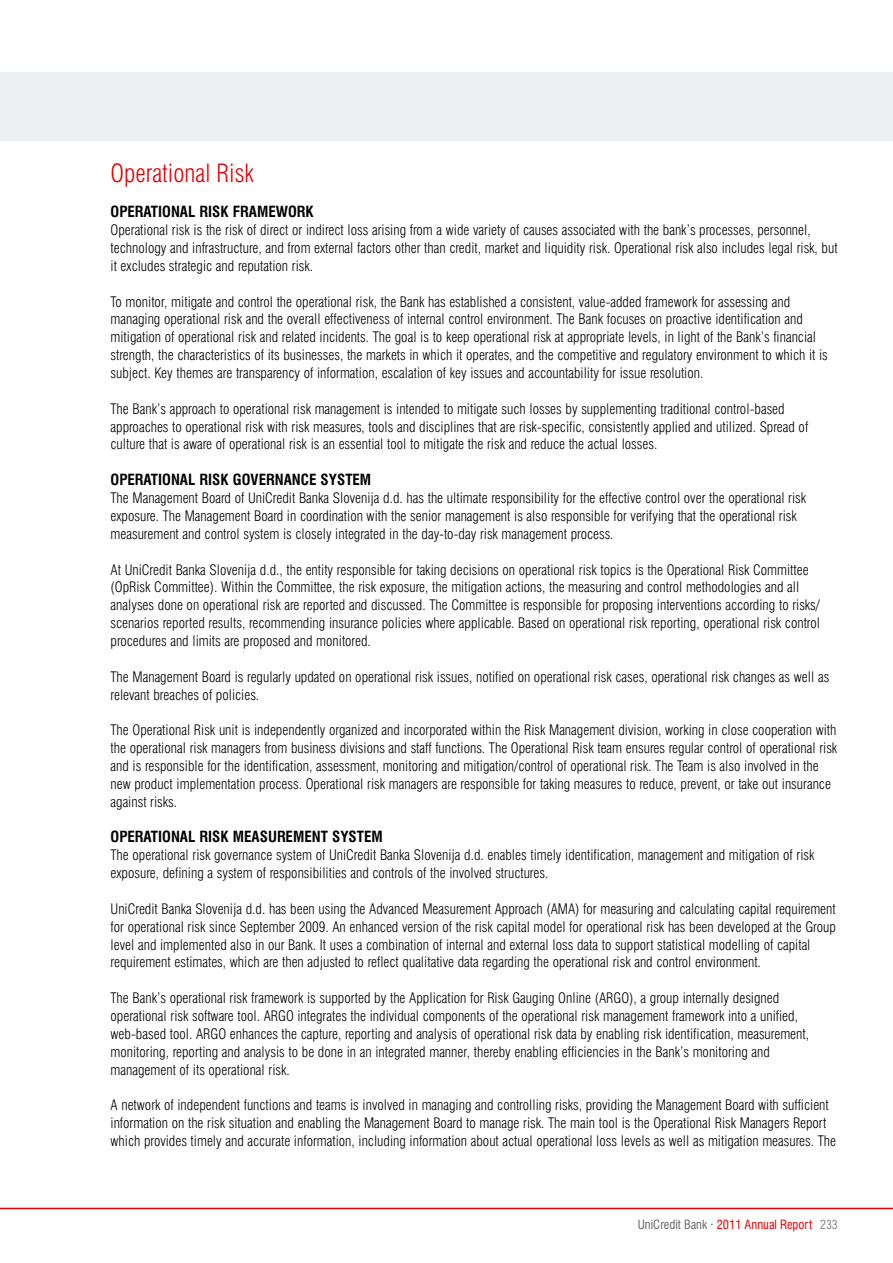
<style>
.page{position:relative;width:893px;height:1263px;background:#fff}
.page>*{position:absolute;margin:0;border:0;box-sizing:border-box;transform-origin:0 0}
.t1{font:300 condensed 24.75px "Helvetica";color:#e60005}
.t2{font:700 condensed 15px "Helvetica";color:#000}
.t3{font:300 condensed 14.25px/17.9px "Helvetica";color:#000}
.t4{font:condensed 12.45px "Helvetica";color:#e60005}
.s1{color:#68676c}
.s2{font-weight:300;color:#68676c}
</style>
<div class="page">
<div style="left:0;top:72px;width:893px;height:68px;background:#edeeef"></div>
<hr style="left:0;top:1208px;width:893px;height:1px;background:#e60005">
<h1 class="t1" style="left:111px;top:158px;width:145px">Operational Risk</h1>
<p class="t2" style="left:111px;top:203px;width:18px">OPERATIONAL</p>
<p class="t2" style="left:200px;top:203px;width:51px">RISK FRAMEWORK</p>
<p class="t3" style="left:111px;top:221px;width:729px">Operational risk is the risk of direct or indirect loss arising from a wide variety of causes associated with the bank’s processes, personnel, technology and infrastructure, and from external factors other than credit, market and liquidity risk. Operational risk also includes legal risk, but it excludes strategic and reputation risk.</p>
<p class="t3" style="left:111px;top:292px;width:719px">To monitor, mitigate and control the operational risk, the Bank has established a consistent, value-added framework for assessing and managing operational risk and the overall effectiveness of internal control environment. The Bank focuses on proactive identification and mitigation of operational risk and related incidents. The goal is to keep operational risk at appropriate levels, in light of the Bank’s financial strength, the characteristics of its businesses, the markets in which it operates, and the competitive and regulatory environment to which it is subject. Key themes are transparency of information, escalation of key issues and accountability for issue resolution.</p>
<p class="t3" style="left:111px;top:400px;width:699px">The Bank’s approach to operational risk management is intended to mitigate such losses by supplementing traditional control-based approaches to operational risk with risk measures, tools and disciplines that are risk-specific, consistently applied and utilized. Spread of culture that is aware of operational risk is an essential tool to mitigate the risk and reduce the actual losses.</p>
<p class="t2" style="left:111px;top:471px;width:18px">OPERATIONAL</p>
<p class="t2" style="left:200px;top:471px;width:43px">RISK GOVERNANCE</p>
<p class="t2" style="left:321px;top:471px;width:10px">SYSTEM</p>
<p class="t3" style="left:111px;top:489px;width:697px">The Management Board of UniCredit Banka Slovenija d.d. has the ultimate responsibility for the effective control over the operational risk exposure. The Management Board in coordination with the senior management is also responsible for verifying that the operational risk measurement and control system is closely integrated in the day-to-day risk management process.</p>
<p class="t3" style="left:111px;top:560px;width:711px">At UniCredit Banka Slovenija d.d., the entity responsible for taking decisions on operational risk topics is the Operational Risk Committee (OpRisk Committee). Within the Committee, the risk exposure, the mitigation actions, the measuring and control methodologies and all analyses done on operational risk are reported and discussed. The Committee is responsible for proposing interventions according to risks/ scenarios reported results, recommending insurance policies where applicable. Based on operational risk reporting, operational risk control procedures and limits are proposed and monitored.</p>
<p class="t3" style="left:111px;top:667px;width:720px">The Management Board is regularly updated on operational risk issues, notified on operational risk cases, operational risk changes as well as relevant breaches of policies.</p>
<p class="t3" style="left:111px;top:721px;width:728px">The Operational Risk unit is independently organized and incorporated within the Risk Management division, working in close cooperation with the operational risk managers from business divisions and staff functions. The Operational Risk team ensures regular control of operational risk and is responsible for the identification, assessment, monitoring and mitigation/control of operational risk. The Team is also involved in the new product implementation process. Operational risk managers are responsible for taking measures to reduce, prevent, or take out insurance against risks.</p>
<p class="t2" style="left:111px;top:828px;width:18px">OPERATIONAL</p>
<p class="t2" style="left:200px;top:828px;width:54px">RISK MEASUREMENT</p>
<p class="t2" style="left:332px;top:828px;width:52px">SYSTEM</p>
<p class="t3" style="left:111px;top:846px;width:705px">The operational risk governance system of UniCredit Banka Slovenija d.d. enables timely identification, management and mitigation of risk exposure, defining a system of responsibilities and controls of the involved structures.</p>
<p class="t3" style="left:111px;top:900px;width:727px">UniCredit Banka Slovenija d.d. has been using the Advanced Measurement Approach (AMA) for measuring and calculating capital requirement for operational risk since September 2009. An enhanced version of the risk capital model for operational risk has been developed at the Group level and implemented also in our Bank. It uses a combination of internal and external loss data to support statistical modelling of capital requirement estimates, which are then adjusted to reflect qualitative data regarding the operational risk and control environment.</p>
<p class="t3" style="left:111px;top:989px;width:700px">The Bank’s operational risk framework is supported by the Application for Risk Gauging Online (ARGO), a group internally designed operational risk software tool. ARGO integrates the individual components of the operational risk management framework into a unified, web-based tool. ARGO enhances the capture, reporting and analysis of operational risk data by enabling risk identification, measurement, monitoring, reporting and analysis to be done in an integrated manner, thereby enabling efficiencies in the Bank’s monitoring and management of its operational risk.</p>
<p class="t3" style="left:111px;top:1096px;width:727px">A network of independent functions and teams is involved in managing and controlling risks, providing the Management Board with sufficient information on the risk situation and enabling the Management Board to manage risk. The main tool is the Operational Risk Managers Report which provides timely and accurate information, including information about actual operational loss levels as well as mitigation measures. The</p>
<p class="t4" style="left:638px;top:1217px;width:201px"><span class="s1">UniCredit Bank ·</span> 2011 Annual Report <span class="s2">233</span></p>
</div>
